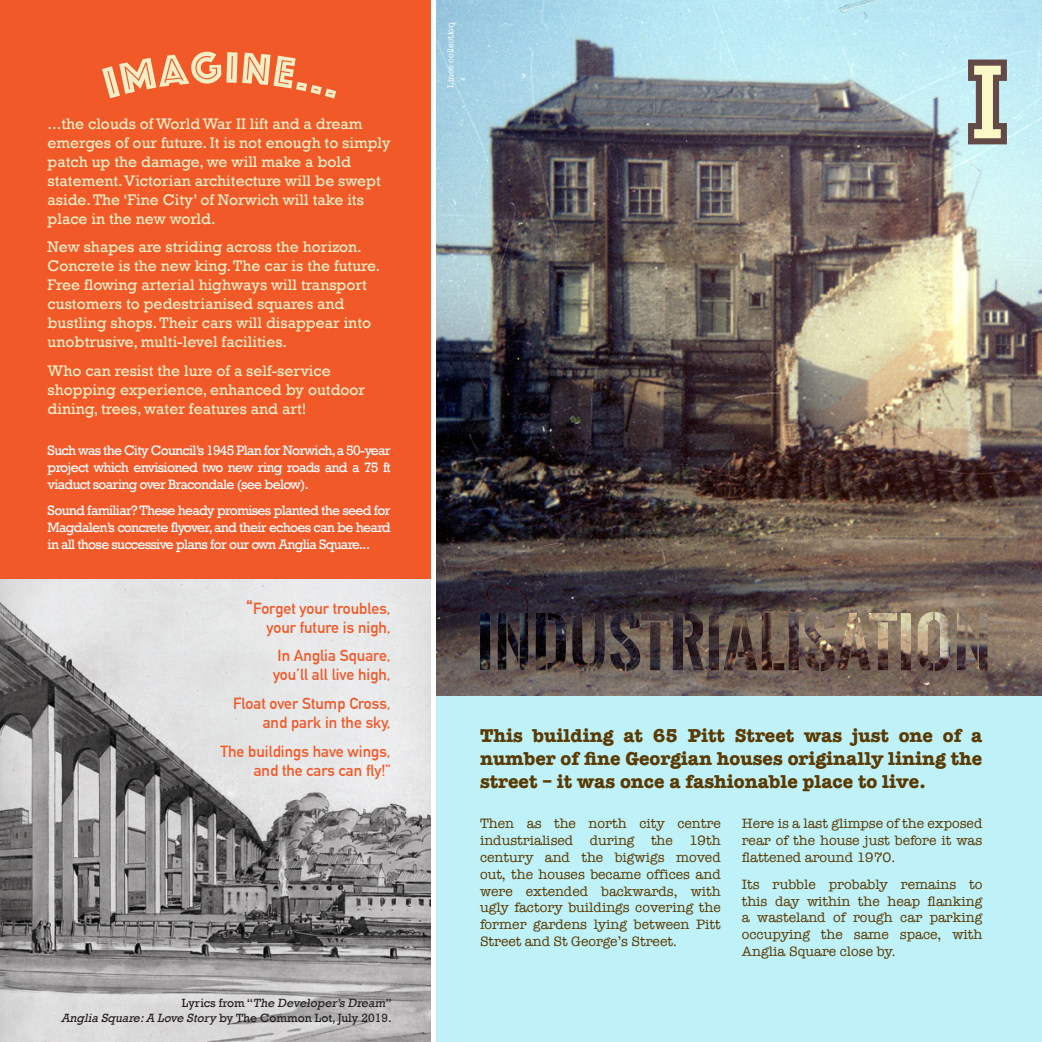
<style>
.page{position:relative;width:1042px;height:1042px;background:#fff}
.page>*{position:absolute;margin:0;border:0;box-sizing:border-box;transform-origin:0 0}
.body_copy{font:700 19.25px/23.1px "American Typewriter";color:#5a3a00;text-align:justify}
.body_copy-2{font:15.75px/18.9px "Rockwell";color:#f2eec5}
.body_copy-3{font:700 15.75px/18.9px "DIN Alternate";color:#f15929;text-align:right}
.body_copy-4{font:14px/16.8px "American Typewriter";color:#5a3a00;text-align:justify}
.body_copy-5{font:14px/16.8px "Rockwell";letter-spacing:-.05em;color:#fff;text-align:justify}
.body_copy-6{font:italic 12.25px/14.7px "Rockwell";color:#231f20;text-align:right}
.body_copy-7{font:8.75px "American Typewriter";color:#fff}
.s1{font-family:"Oswald Stencil"}
.s2{font-style:normal}
</style>
<div class="page">
<div style="left:0;top:0;width:430px;height:580px;background:#f15929"></div>
<img style="left:0;top:579px;width:430px;height:463px">
<div style="left:436px;top:696px;width:606px;height:346px;background:#bef1f8"></div>
<img style="left:436px;top:0;width:606px;height:696px">
<img style="left:480px;top:612px;width:507px;height:59px">
<svg style="left:968px;top:60px;width:39px;height:84px;background:#a9a594"></svg>
<svg style="left:102px;top:52px;width:234px;height:47px"></svg>
<p class="body_copy-2" style="left:48px;top:114px;width:345px">...the clouds of World War II lift and a dream emerges of our future. It is not enough to simply patch up the damage, we will make a bold statement. Victorian architecture will be swept aside. The ‘Fine City’ of Norwich will take its place in the new world.</p>
<p class="body_copy-2" style="left:48px;top:238px;width:334px">New shapes are striding across the horizon.<br>Concrete is the new king. The car is the future.<br>Free flowing arterial highways will transport customers to pedestrianised squares and bustling shops. Their cars will disappear into unobtrusive, multi-level facilities.</p>
<p class="body_copy-2" style="left:48px;top:361px;width:319px">Who can resist the lure of a self-service shopping experience, enhanced by outdoor dining, trees, water features and art!</p>
<p class="body_copy-5" style="left:48px;top:442px;width:345px">Such was the City Council’s 1945 Plan for Norwich, a 50-year project which envisioned two new ring roads and a 75 ft viaduct soaring over Bracondale (see below).</p>
<p class="body_copy-5" style="left:48px;top:502px;width:345px">Sound familiar? These heady promises planted the seed for Magdalen’s concrete flyover, and their echoes can be heard in all those successive plans for our own Anglia Square...</p>
<p class="body_copy-3" style="left:246px;top:597px;width:146px"><span class="s1">“</span>Forget your troubles, your future is nigh,</p>
<p class="body_copy-3" style="left:273px;top:645px;width:119px;text-align:left">In Anglia Square, you’ll all live high,</p>
<p class="body_copy-3" style="left:233px;top:693px;width:159px">Float over Stump Cross, and park in the sky,</p>
<p class="body_copy-3" style="left:221px;top:741px;width:172px">The buildings have wings, and the cars can fly!”</p>
<p class="body_copy-6" style="left:61px;top:996px;width:332px"><span class="s2">Ly r i c s fro m “</span> The Developer’s Dream<span class="s2">”<br></span>Anglia Square:A Love Story <span class="s2">by The Common Lot, July 2019.</span></p>
<p class="body_copy-7" style="left:444px;top:88px;width:67px;rotate:-90deg">Lince collection</p>
<p class="body_copy" style="left:480px;top:723px;width:504px">This building at 65 Pitt Street was just one of a number of fine Georgian houses originally lining the street – it was once a fashionable place to live.</p>
<p class="body_copy-4" style="left:480px;top:815px;width:242px">Then as the north city centre industrialised during the 19th century and the bigwigs moved out, the houses became offices and were extended backwards, with ugly factory buildings covering the former gardens lying between Pitt Street and St George’s Street.</p>
<p class="body_copy-4" style="left:742px;top:815px;width:242px">Here is a last glimpse of the exposed rear of the house just before it was flattened around 1970.</p>
<p class="body_copy-4" style="left:742px;top:875px;width:242px">Its rubble probably remains to this day within the heap flanking a wasteland of rough car parking occupying the same space, with Anglia Square close by.</p>
</div>
